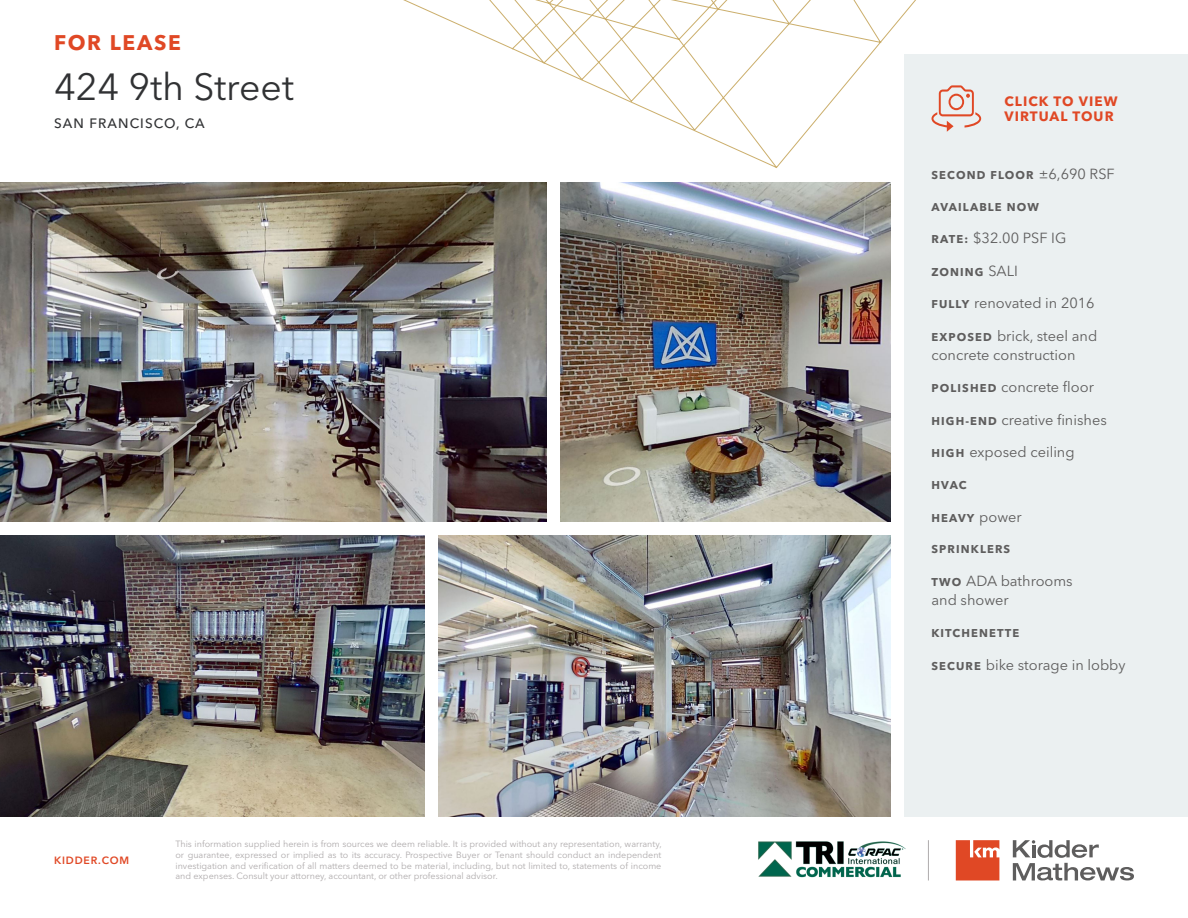
<style>
.page{position:relative;width:1188px;height:918px;background:#fff}
.page>*{position:absolute;margin:0;border:0;box-sizing:border-box;transform-origin:0 0}
.Property_Name_-_Char{font:37.5px "Avenir Next LT Pro";color:#313234}
.For_Lease___Sale__Af{font:700 21px "Avenir Next LT Pro";letter-spacing:.08em;color:#e04825}
.Bullets{font:14.55px/19px "Avenir Next LT Pro";color:#5e5d5d}
.Airport_Drive_Callou{font:700 13.5px/15px "Avenir Next LT Pro";letter-spacing:.08em;color:#e04825}
.Property_Address_-_C{font:500 13.5px "Avenir Next LT Pro";letter-spacing:.08em;color:#313234}
.Bullets-2{font:700 11.25px "Avenir Next LT Pro";letter-spacing:.1em;color:#5e5d5d}
.t1{font:600 10.5px "Avenir Next LT Pro";letter-spacing:.08em;color:#e04825}
.t2{font:9px/10.8px "Avenir Next LT Pro";color:#afabac;text-align:justify}
.s1{font-weight:400;font-size:14.55px}
.s2{font-weight:700;font-size:11.25px}
</style>
<div class="page">
<svg style="left:1013px;top:840px;width:121px;height:41px"></svg>
<svg style="left:956px;top:840px;width:43px;height:41px;background:#e35f40"></svg>
<hr style="left:928px;top:840px;width:1px;height:40px;background:#afabac">
<svg style="left:403px;top:0;width:513px;height:168px"></svg>
<div style="left:904px;top:54px;width:284px;height:763px;background:#ebf0f1"></div>
<img style="left:758px;top:841px;width:148px;height:37px">
<svg style="left:932px;top:85px;width:49px;height:47px"></svg>
<img style="left:560px;top:182px;width:331px;height:340px">
<img style="left:0;top:182px;width:547px;height:340px">
<img style="left:438px;top:535px;width:453px;height:282px">
<img style="left:0;top:535px;width:425px;height:282px">
<p class="For_Lease___Sale__Af" style="left:54px;top:30px;width:128px">FOR LEASE</p>
<p class="Property_Name_-_Char" style="left:54px;top:64px;width:241px">424 9th Street</p>
<p class="Property_Address_-_C" style="left:54px;top:115px;width:152px">SAN FRANCISCO, CA</p>
<p class="t1" style="left:54px;top:854px;width:77px">KIDDER.COM</p>
<p class="t2" style="left:176px;top:838px;width:488px">This information supplied herein is from sources we deem reliable. It is provided without any representation, warranty, or guarantee, expressed or implied as to its accuracy. Prospective Buyer or Tenant should conduct an independent investigation and verification of all matters deemed to be material, including, but not limited to, statements of income and expenses. Consult your attorney, accountant, or other professional advisor.</p>
<p class="Airport_Drive_Callou" style="left:1004px;top:94px;width:115px">CLICK TO VIEW<br>VIRTUAL TOUR</p>
<p class="Bullets-2" style="left:932px;top:168px;width:185px">SECOND FLOOR <span class="s1">±6,690 RSF</span></p>
<p class="Bullets-2" style="left:932px;top:200px;width:109px">AVAILABLE NOW</p>
<p class="Bullets" style="left:932px;top:228px;width:136px"><span class="s2">RATE:</span> $32.00 PSF IG</p>
<p class="Bullets-2" style="left:932px;top:265px;width:88px">ZONING <span class="s1">SALI</span></p>
<p class="Bullets" style="left:932px;top:294px;width:165px"><span class="s2">FULLY</span> renovated in 2016</p>
<p class="Bullets" style="left:932px;top:326px;width:167px"><span class="s2">EXPOSED</span> brick, steel and concrete construction</p>
<p class="Bullets" style="left:932px;top:378px;width:164px"><span class="s2">POLISHED</span> concrete floor</p>
<p class="Bullets" style="left:932px;top:410px;width:177px"><span class="s2">HIGH-END</span> creative finishes</p>
<p class="Bullets" style="left:932px;top:443px;width:145px"><span class="s2">HIGH</span> exposed ceiling</p>
<p class="Bullets-2" style="left:932px;top:478px;width:37px">HVAC</p>
<p class="Bullets-2" style="left:932px;top:511px;width:92px">HEAVY <span class="s1">power</span></p>
<p class="Bullets-2" style="left:932px;top:542px;width:80px">SPRINKLERS</p>
<p class="Bullets" style="left:932px;top:571px;width:143px"><span class="s2">TWO</span> ADA bathrooms and shower</p>
<p class="Bullets-2" style="left:932px;top:626px;width:89px">KITCHENETTE</p>
<p class="Bullets" style="left:932px;top:655px;width:196px"><span class="s2">SECURE</span> bike storage in lobby</p>
</div>
